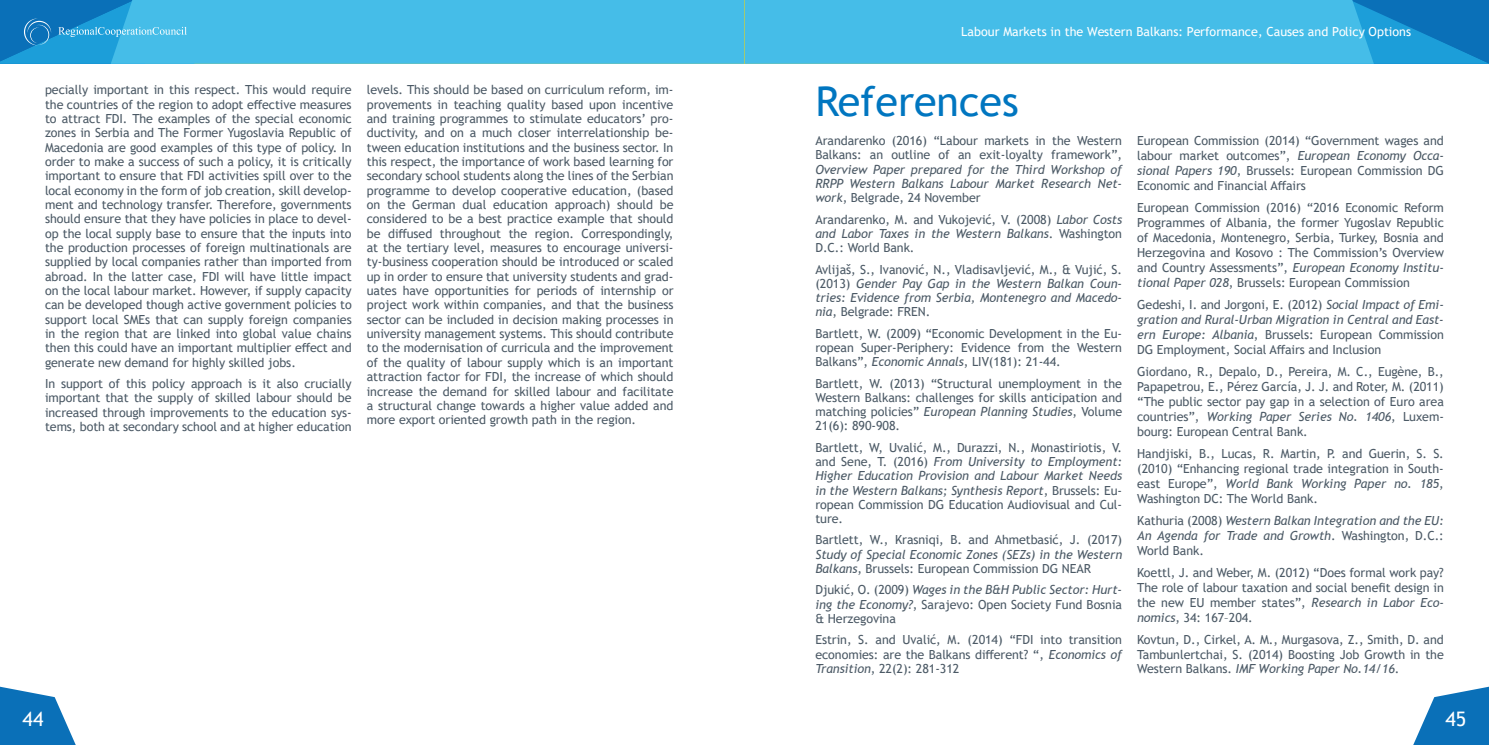
<style>
.page{position:relative;width:1489px;height:745px;background:#fff}
.page>*{position:absolute;margin:0;border:0;box-sizing:border-box;transform-origin:0 0}
.t1{font:41.25px "Trebuchet MS";color:#0076c0}
.t2{font:20px "Trebuchet MS";color:#fff}
.t3{font:12.5px/14.4px "Trebuchet MS";letter-spacing:-.005em;color:#4c5a66;text-align:justify}
.t4{font:italic 12.5px/14.2px "Trebuchet MS";letter-spacing:-.005em;color:#4c5a66;text-align:justify}
.t5{font:12.5px "Trebuchet MS";color:#fff}
.s1{font-style:normal}
.s2{font-style:italic}
</style>
<div class="page">
<svg style="left:1413px;top:687px;width:75px;height:57px"></svg>
<svg style="left:0;top:686px;width:76px;height:58px"></svg>
<svg style="left:0;top:0;width:1488px;height:64px;background:#3db4e2"></svg>
<p class="t5" style="left:961px;top:24px;width:451px">Labour Markets in the Western Balkans: Performance, Causes and Policy Options</p>
<p class="t3" style="left:45px;top:83px;width:308px">pecially important in this respect. This would require the countries of the region to adopt effective measures to attract FDI. The examples of the special economic zones in Serbia and The Former Yugoslavia Republic of Macedonia are good examples of this type of policy. In order to make a success of such a policy, it is critically important to ensure that FDI activities spill over to the local economy in the form of job creation, skill develop&shy;ment and technology transfer. Therefore, governments should ensure that they have policies in place to devel&shy;op the local supply base to ensure that the inputs into the production processes of foreign multinationals are supplied by local companies rather than imported from abroad. In the latter case, FDI will have little impact on the local labour market. However, if supply capacity can be developed though active government policies to support local SMEs that can supply foreign companies in the region that are linked into global value chains then this could have an important multiplier effect and generate new demand for highly skilled jobs.</p>
<p class="t3" style="left:45px;top:376px;width:308px">In support of this policy approach is it also crucially important that the supply of skilled labour should be increased through improvements to the education sys&shy;tems, both at secondary school and at higher education</p>
<p class="t3" style="left:367px;top:83px;width:308px">levels. This should be based on curriculum reform, im&shy;provements in teaching quality based upon incentive and training programmes to stimulate educators’ pro&shy;ductivity, and on a much closer interrelationship be&shy;tween education institutions and the business sector. In this respect, the importance of work based learning for secondary school students along the lines of the Serbian programme to develop cooperative education, (based on the German dual education approach) should be considered to be a best practice example that should be diffused throughout the region. Correspondingly, at the tertiary level, measures to encourage universi&shy;ty-business cooperation should be introduced or scaled up in order to ensure that university students and grad&shy;uates have opportunities for periods of internship or project work within companies, and that the business sector can be included in decision making processes in university management systems. This should contribute to the modernisation of curricula and the improvement of the quality of labour supply which is an important attraction factor for FDI, the increase of which should increase the demand for skilled labour and facilitate a structural change towards a higher value added and more export oriented growth path in the region.</p>
<h1 class="t1" style="left:815px;top:75px;width:205px">References</h1>
<p class="t3" style="left:815px;top:133px;width:308px">Arandarenko (2016) “Labour markets in the Western<br>Balkans: an outline of an exit-loyalty framework”,</p>
<p class="t4" style="left:815px;top:162px;width:308px">Overview Paper prepared for the Third Workshop of RRPP Western Balkans Labour Market Research Net&shy;work<span class="s1">, Belgrade, 24 November</span></p>
<p class="t3" style="left:815px;top:212px;width:308px">Arandarenko, M. and Vukojević, V. (2008) <span class="s2">Labor Costs and Labor Taxes in the Western Balkans</span>. Washington D.C.: World Bank.</p>
<p class="t4" style="left:815px;top:262px;width:308px"><span class="s1">Avlijaš, S., Ivanović, N., Vladisavljević, M., &amp; Vujić, S. (2013)</span> Gender Pay Gap in the Western Balkan Coun&shy;tries: Evidence from Serbia, Montenegro and Macedo&shy;nia<span class="s1">, Belgrade: FREN.</span></p>
<p class="t3" style="left:815px;top:326px;width:308px">Bartlett, W. (2009) “Economic Development in the Eu&shy;ropean Super-Periphery: Evidence from the Western Balkans”, <span class="s2">Economic Annals</span>, LIV(181): 21-44.</p>
<p class="t3" style="left:815px;top:375px;width:308px">Bartlett, W. (2013) “Structural unemployment in the Western Balkans: challenges for skills anticipation and matching policies” <span class="s2">European Planning Studies</span>, Volume 21(6): 890-908.</p>
<p class="t3" style="left:815px;top:440px;width:308px">Bartlett, W, Uvalić, M., Durazzi, N., Monastiriotis, V. and Sene, T. (2016) <span class="s2">From University to Employment:<br>Higher Education Provision and Labour Market Needs in the Western Balkans; Synthesis Report</span>, Brussels: Eu&shy;ropean Commission DG Education Audiovisual and Cul&shy;ture.</p>
<p class="t3" style="left:815px;top:532px;width:308px">Bartlett, W., Krasniqi, B. and Ahmetbasić, J. (2017)</p>
<p class="t4" style="left:815px;top:547px;width:308px">Study of Special Economic Zones (SEZs) in the Western<br>Balkans<span class="s1">, Brussels: European Commission DG NEAR</span></p>
<p class="t3" style="left:815px;top:582px;width:308px">Djukić, O. (2009) <span class="s2">Wages in the B&amp;H Public Sector: Hurt&shy;ing the Economy?</span>, Sarajevo: Open Society Fund Bosnia &amp; Herzegovina</p>
<p class="t3" style="left:815px;top:632px;width:308px">Estrin, S. and Uvalić, M. (2014) “FDI into transition economies: are the Balkans different? “, <span class="s2">Economics of Transition</span>, 22(2): 281-312</p>
<p class="t3" style="left:1137px;top:133px;width:308px;line-height:15px">European Commission (2014) “Government wages and labour market outcomes”, <span class="s2">European Economy Occa&shy;sional Papers 190</span>, Brussels: European Commission DG Economic and Financial Affairs</p>
<p class="t3" style="left:1137px;top:200px;width:308px;line-height:15px">European Commission (2016) “2016 Economic Reform Programmes of Albania, the former Yugoslav Republic of Macedonia, Montenegro, Serbia, Turkey, Bosnia and Herzegovina and Kosovo : The Commission’s Overview and Country Assessments”, <span class="s2">European Economy Institu&shy;tional Paper 028</span>, Brussels: European Commission</p>
<p class="t3" style="left:1137px;top:297px;width:308px;line-height:15px">Gedeshi, I. and Jorgoni, E. (2012) <span class="s2">Social Impact of Emi&shy;gration and Rural-Urban Migration in Central and East&shy;ern Europe: Albania</span>, Brussels: European Commission DG Employment, Social Affairs and Inclusion</p>
<p class="t3" style="left:1137px;top:363px;width:308px;line-height:14.9px">Giordano, R., Depalo, D., Pereira, M. C., Eugène, B., Papapetrou, E., Pérez García, J. J. and Roter, M. (2011) “The public sector pay gap in a selection of Euro area countries”, <span class="s2">Working Paper Series No. 1406</span>, Luxem&shy;bourg: European Central Bank.</p>
<p class="t3" style="left:1137px;top:445px;width:308px;line-height:14.9px">Handjiski, B., Lucas, R. Martin, P. and Guerin, S. S. (2010) “Enhancing regional trade integration in South&shy;east Europe”, <span class="s2">World Bank Working Paper no. 185</span>, Washington DC: The World Bank.</p>
<p class="t4" style="left:1137px;top:512px;width:308px;line-height:15px"><span class="s1">Kathuria (2008)</span> Western Balkan Integration and the EU:<br>An Agenda for Trade and Growth<span class="s1">. Washington, D.C.:<br>World Bank.</span></p>
<p class="t3" style="left:1137px;top:564px;width:308px;line-height:14.9px">Koettl, J. and Weber, M. (2012) “Does formal work pay?<br>The role of labour taxation and social benefit design in the new EU member states”, <span class="s2">Research in Labor Eco&shy;nomics</span>, 34: 167–204.</p>
<p class="t3" style="left:1137px;top:631px;width:308px;line-height:14.9px">Kovtun, D., Cirkel, A. M., Murgasova, Z., Smith, D. and Tambunlertchai, S. (2014) Boosting Job Growth in the Western Balkans. <span class="s2">IMF Working Paper No.14/16</span>.</p>
<h2 class="t2" style="left:23px;top:705px;width:22px">44</h2>
<h2 class="t2" style="left:1445px;top:705px;width:22px">45</h2>
</div>
